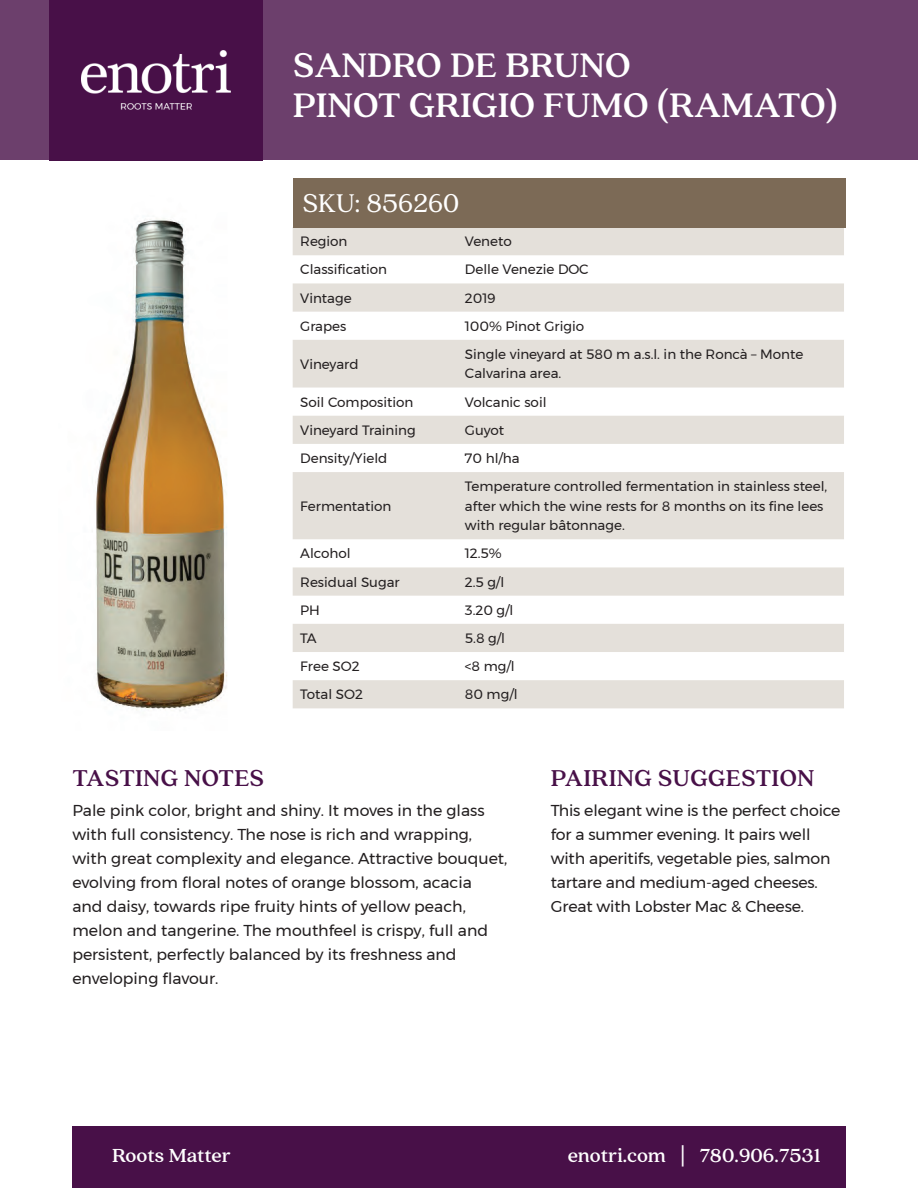
<style>
.page{position:relative;width:918px;height:1188px;background:#fff}
.page>*{position:absolute;margin:0;border:0;box-sizing:border-box;transform-origin:0 0}
.t1{font:700 37.8px/40.5px "Quincy CF";color:#fff}
.t2{font:28.5px "Quincy CF";color:#fff}
.t3{font:700 25.5px "Quincy CF";letter-spacing:.01em;color:#481048}
.t4{font:700 21px "Quincy CF";color:#fff}
.t5{font:15.75px/24px "Montserrat";color:#231f20}
.t6{font:13.5px/19.5px "Montserrat";color:#231f20}
</style>
<div class="page">
<div style="left:0;top:0;width:918px;height:160px;background:#6c3f6c"></div>
<svg style="left:293px;top:228px;width:551px;height:480px;fill:#e4e0da"></svg>
<div style="left:72px;top:1126px;width:774px;height:62px;background:#481048"></div>
<div style="left:49px;top:0;width:213px;height:160px;background:#481048"></div>
<img style="left:82px;top:51px;width:148px;height:59px">
<div style="left:293px;top:178px;width:553px;height:50px;background:#7c6a56"></div>
<img style="left:95px;top:218px;width:132px;height:494px">
<h1 class="t1" style="left:293px;top:45px;width:547px">SANDRO DE BRUNO<br>PINOT GRIGIO FUMO (RAMATO)</h1>
<h2 class="t2" style="left:302px;top:186px;width:158px">SKU: 856260</h2>
<p class="t6" style="left:300px;top:232px;width:49px">Region</p>
<p class="t6" style="left:465px;top:232px;width:48px">Veneto</p>
<p class="t6" style="left:300px;top:260px;width:88px">Classification</p>
<p class="t6" style="left:465px;top:260px;width:125px">Delle Venezie DOC</p>
<p class="t6" style="left:300px;top:288px;width:53px">Vintage</p>
<p class="t6" style="left:465px;top:288px;width:32px">2019</p>
<p class="t6" style="left:300px;top:316px;width:48px">Grapes</p>
<p class="t6" style="left:465px;top:316px;width:121px">100% Pinot Grigio</p>
<p class="t6" style="left:300px;top:354px;width:60px">Vineyard</p>
<p class="t6" style="left:465px;top:344px;width:340px">Single vineyard at 580 m a.s.l. in the Roncà – Monte<br>Calvarina area.</p>
<p class="t6" style="left:300px;top:392px;width:115px">Soil Composition</p>
<p class="t6" style="left:465px;top:392px;width:83px">Volcanic soil</p>
<p class="t6" style="left:300px;top:420px;width:117px">Vineyard Training</p>
<p class="t6" style="left:465px;top:420px;width:41px">Guyot</p>
<p class="t6" style="left:300px;top:448px;width:89px">Density/Yield</p>
<p class="t6" style="left:465px;top:448px;width:56px">70 hl/ha</p>
<p class="t6" style="left:300px;top:496px;width:93px">Fermentation</p>
<p class="t6" style="left:465px;top:477px;width:364px">Temperature controlled fermentation in stainless steel, after which the wine rests for 8 months on its fine lees with regular bâtonnage.</p>
<p class="t6" style="left:300px;top:544px;width:52px">Alcohol</p>
<p class="t6" style="left:465px;top:544px;width:38px">12.5%</p>
<p class="t6" style="left:300px;top:572px;width:101px">Residual Sugar</p>
<p class="t6" style="left:465px;top:572px;width:41px">2.5 g/l</p>
<p class="t6" style="left:300px;top:600px;width:21px">PH</p>
<p class="t6" style="left:465px;top:600px;width:50px">3.20 g/l</p>
<p class="t6" style="left:300px;top:628px;width:18px">TA</p>
<p class="t6" style="left:465px;top:628px;width:42px">5.8 g/l</p>
<p class="t6" style="left:300px;top:656px;width:61px">Free SO2</p>
<p class="t6" style="left:465px;top:656px;width:51px">&lt;8 mg/l</p>
<p class="t6" style="left:300px;top:685px;width:64px">Total SO2</p>
<p class="t6" style="left:465px;top:685px;width:54px">80 mg/l</p>
<h3 class="t3" style="left:72px;top:763px;width:193px">TASTING NOTES</h3>
<p class="t5" style="left:72px;top:799px;width:437px">Pale pink color, bright and shiny. It moves in the glass with full consistency. The nose is rich and wrapping, with great complexity and elegance. Attractive bouquet, evolving from floral notes of orange blossom, acacia<br>and daisy, towards ripe fruity hints of yellow peach, melon and tangerine. The mouthfeel is crispy, full and persistent, perfectly balanced by its freshness and enveloping flavour.</p>
<h3 class="t3" style="left:551px;top:763px;width:265px">PAIRING SUGGESTION</h3>
<p class="t5" style="left:551px;top:799px;width:291px">This elegant wine is the perfect choice for a summer evening. It pairs well with aperitifs, vegetable pies, salmon tartare and medium-aged cheeses.<br>Great with Lobster Mac &amp; Cheese.</p>
<h3 class="t4" style="left:112px;top:1143px;width:120px">Roots Matter</h3>
<h3 class="t4" style="left:568px;top:1143px;width:255px">enotri.com | 780.906.7531</h3>
</div>
